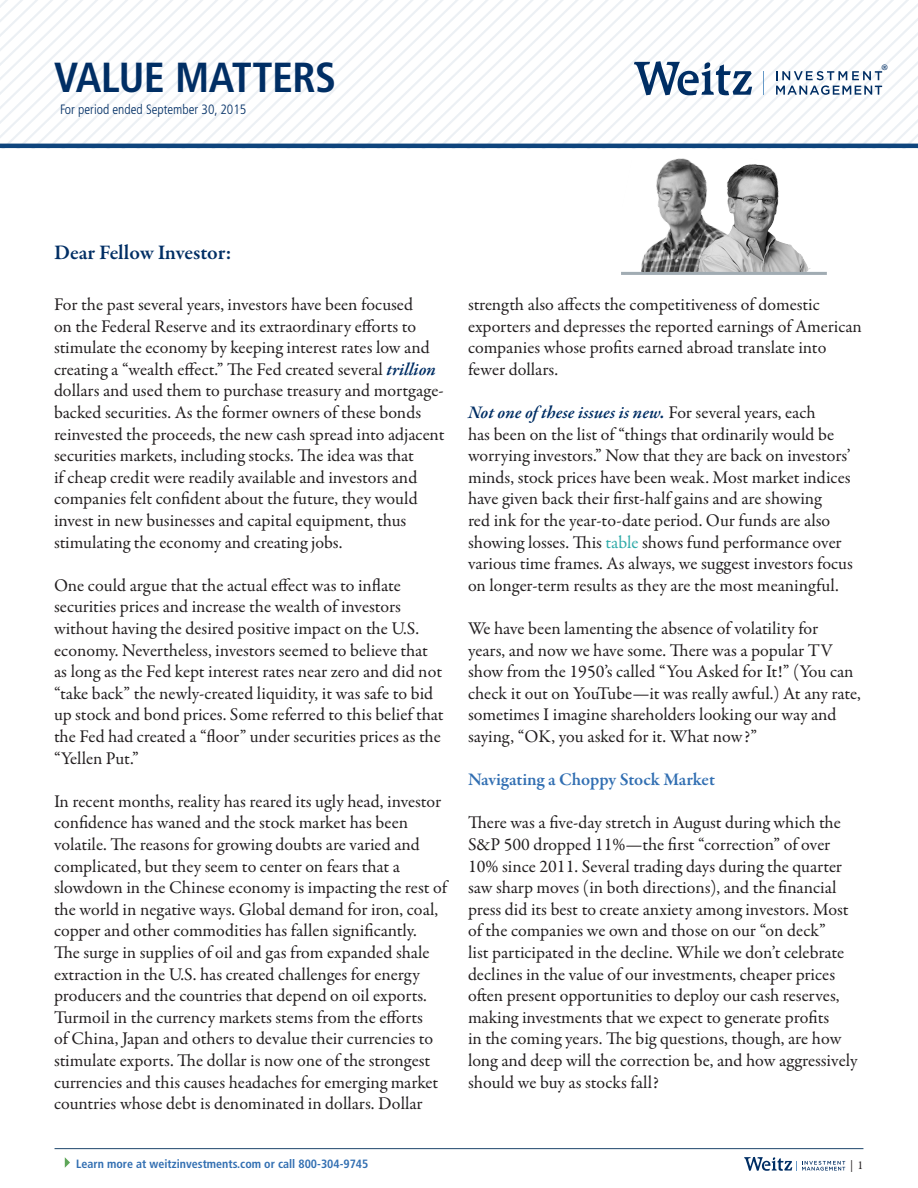
<style>
.page{position:relative;width:918px;height:1188px;background:#fff}
.page>*{position:absolute;margin:0;border:0;box-sizing:border-box;transform-origin:0 0}
.t1{font:700 condensed 42px "Frutiger LT Std";letter-spacing:-.015em;color:#002e64}
.t2{font:25.65px "Garamond Premr Pro";color:#002e64}
.t3{font:600 21px "Garamond Premr Pro";color:#002e64}
.t4{font:18px/21.6px "Garamond Premr Pro";letter-spacing:-.005em;color:#231f20}
.t5{font:600 18px "Garamond Premr Pro";letter-spacing:-.01em;color:#326fb2}
.t6{font:300 condensed 13.5px "Frutiger LT Std";color:#002e64}
._07_CTA{font:700 condensed 12px "Frutiger LT Std";color:#326fb2}
._10_Page_Footer{font:12px "Garamond Premr Pro";color:#231f20}
.s1{font-weight:600;font-style:italic;color:#002e64}
.s2{color:#2faaa8}
</style>
<div class="page">
<hr style="left:55px;top:1148px;width:808px;height:1px;background:#1d466c">
<svg style="left:744px;top:1157px;width:101px;height:14px"></svg>
<img style="left:622px;top:158px;width:73px;height:114px">
<img style="left:695px;top:164px;width:131px;height:108px">
<hr style="left:621px;top:272px;width:206px;height:3px;background:#a1acb3">
<svg style="left:0;top:0;width:918px;height:144px"></svg>
<hr style="left:0;top:144px;width:918px;height:4px;background:#0f457d">
<svg style="left:776px;top:71px;width:106px;height:24px"></svg>
<svg style="left:634px;top:61px;width:118px;height:34px"></svg>
<svg style="left:763px;top:71px;width:1px;height:24px"></svg>
<svg style="left:65px;top:1157px;width:5px;height:11px"></svg>
<h1 class="t1" style="left:54px;top:53px;width:284px">VALUE MATTERS</h1>
<p class="t2" style="left:882px;top:57px;width:7px">®</p>
<p class="t6" style="left:60px;top:102px;width:188px">For period ended September 30, 2015</p>
<p class="t3" style="left:54px;top:239px;width:179px">Dear Fellow Investor:</p>
<p class="t4" style="left:54px;top:294px;width:392px">For the past several years, investors have been focused<br>on the Federal Reserve and its extraordinary efforts to stimulate the economy by keeping interest rates low and creating a “wealth effect.” The Fed created several <span class="s1">trillion </span>dollars and used them to purchase treasury and mortgage&shy;backed securities. As the former owners of these bonds reinvested the proceeds, the new cash spread into adjacent securities markets, including stocks. The idea was that<br>if cheap credit were readily available and investors and companies felt confident about the future, they would invest in new businesses and capital equipment, thus stimulating the economy and creating jobs.</p>
<p class="t4" style="left:54px;top:575px;width:391px">One could argue that the actual effect was to inflate securities prices and increase the wealth of investors without having the desired positive impact on the U.S. economy. Nevertheless, investors seemed to believe that as long as the Fed kept interest rates near zero and did not “take back” the newly-created liquidity, it was safe to bid up stock and bond prices. Some referred to this belief that the Fed had created a “floor” under securities prices as the “Yellen Put.”</p>
<p class="t4" style="left:54px;top:791px;width:395px">In recent months, reality has reared its ugly head, investor confidence has waned and the stock market has been volatile. The reasons for growing doubts are varied and complicated, but they seem to center on fears that a slowdown in the Chinese economy is impacting the rest of the world in negative ways. Global demand for iron, coal, copper and other commodities has fallen significantly.<br>The surge in supplies of oil and gas from expanded shale extraction in the U.S. has created challenges for energy producers and the countries that depend on oil exports.<br>Turmoil in the currency markets stems from the efforts<br>of China, Japan and others to devalue their currencies to stimulate exports. The dollar is now one of the strongest currencies and this causes headaches for emerging market countries whose debt is denominated in dollars. Dollar</p>
<p class="t4" style="left:468px;top:294px;width:395px">strength also affects the competitiveness of domestic exporters and depresses the reported earnings of American companies whose profits earned abroad translate into fewer dollars.</p>
<p class="t4" style="left:468px;top:402px;width:386px"><span class="s1">Not one of these issues is new.</span> For several years, each<br>has been on the list of “things that ordinarily would be worrying investors.” Now that they are back on investors’ minds, stock prices have been weak. Most market indices have given back their first-half gains and are showing<br>red ink for the year-to-date period. Our funds are also showing losses. This <span class="s2">table</span> shows fund performance over various time frames. As always, we suggest investors focus on longer-term results as they are the most meaningful.</p>
<p class="t4" style="left:468px;top:618px;width:395px">We have been lamenting the absence of volatility for<br>years, and now we have some. There was a popular TV show from the 1950’s called “You Asked for It!” (You can check it out on YouTube—it was really awful.) At any rate, sometimes I imagine shareholders looking our way and saying, “OK, you asked for it. What now?”</p>
<p class="t5" style="left:468px;top:769px;width:248px">Navigating a Choppy Stock Market</p>
<p class="t4" style="left:468px;top:812px;width:391px">There was a five-day stretch in August during which the S&amp;P 500 dropped 11%—the first “correction” of over 10% since 2011. Several trading days during the quarter saw sharp moves (in both directions), and the financial press did its best to create anxiety among investors. Most of the companies we own and those on our “on deck”<br>list participated in the decline. While we don’t celebrate declines in the value of our investments, cheaper prices often present opportunities to deploy our cash reserves, making investments that we expect to generate profits<br>in the coming years. The big questions, though, are how long and deep will the correction be, and how aggressively should we buy as stocks fall?</p>
<p class="_07_CTA" style="left:76px;top:1157px;width:294px">Learn more at weitzinvestments.com or call 800-304-9745</p>
<p class="_10_Page_Footer" style="left:850px;top:1158px;width:15px">| 1</p>
</div>
